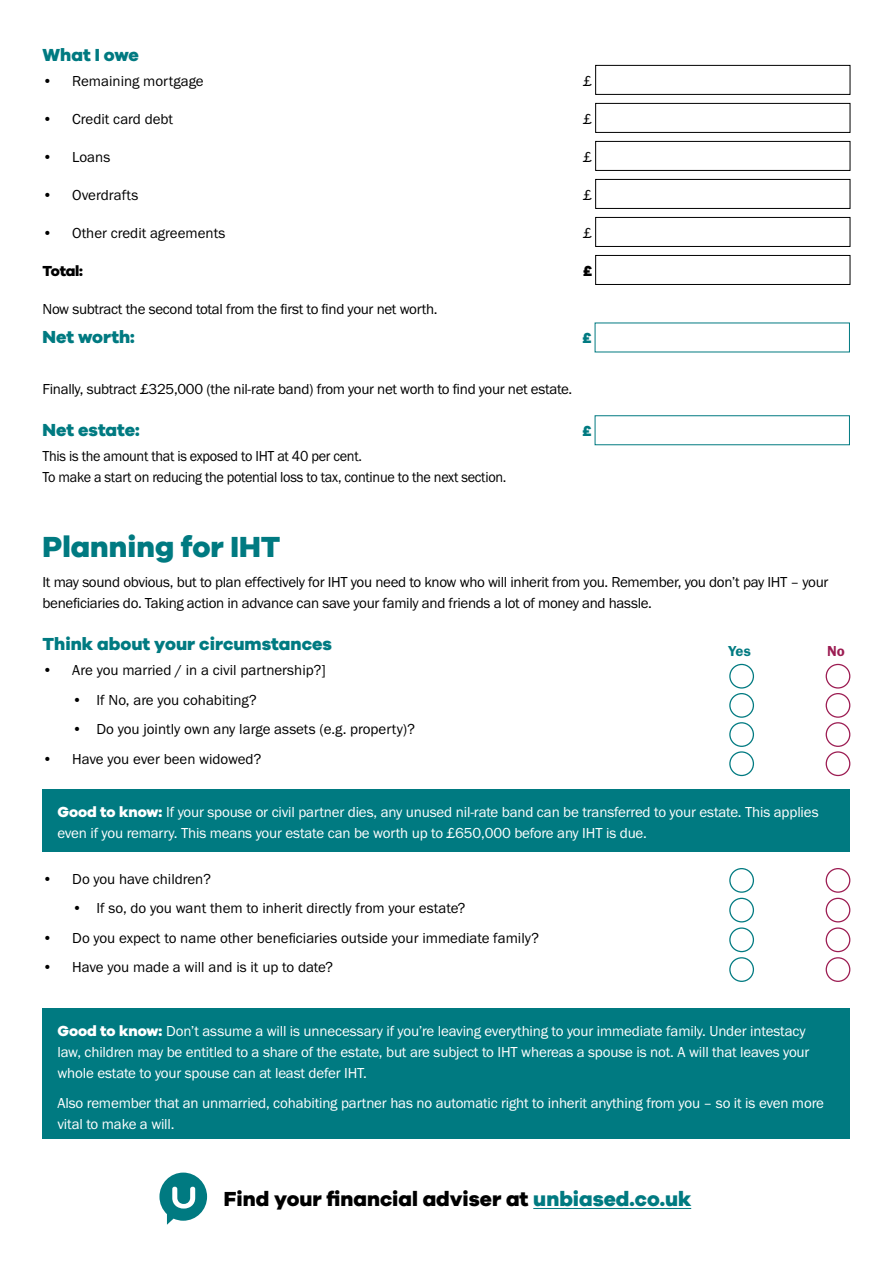
<style>
.page{position:relative;width:893px;height:1263px;background:#fff}
.page>*{position:absolute;margin:0;border:0;box-sizing:border-box;transform-origin:0 0}
.t1{font:800 30px "Galano Grotesque";color:#007a81}
.t2{font:800 21px "Galano Grotesque";color:#000}
.t3{font:800 18px "Galano Grotesque";color:#007a81}
.t4{font:15px/21px "Franklin Gothic URW Boo";letter-spacing:-.01em;color:#fff}
.t5{font:15px/21px "Franklin Gothic URW Boo";letter-spacing:-.02em;color:#000}
.t6{font:15px "Franklin Gothic URW Boo";color:#000}
.t7{font:15px/21px "Franklin Gothic URW Boo";letter-spacing:-.02em;color:#000;scale:.95 1}
.t8{font:800 15px "Galano Grotesque";letter-spacing:-.025em;color:#000}
.t9{font:15px "Franklin Gothic URW Dem";color:#007a81}
.t10{font:800 15px "Galano Grotesque";color:#007a81}
.t11{font:15px "Franklin Gothic URW Dem";color:#9c1c52}
.s1{font-family:"Galano Grotesque";font-weight:800}
.s2{color:#007a81}
</style>
<div class="page">
<svg style="left:159px;top:1172px;width:48px;height:53px"></svg>
<hr style="left:533px;top:1208px;width:158px;height:1px;background:#007a81">
<div style="left:595px;top:65px;width:255px;height:30px;border:1px solid #000"></div>
<div style="left:595px;top:103px;width:255px;height:30px;border:1px solid #000"></div>
<div style="left:595px;top:141px;width:255px;height:30px;border:1px solid #000"></div>
<div style="left:595px;top:179px;width:255px;height:30px;border:1px solid #000"></div>
<div style="left:595px;top:217px;width:255px;height:30px;border:1px solid #000"></div>
<div style="left:595px;top:255px;width:255px;height:30px;border:1px solid #000"></div>
<div style="left:43px;top:789px;width:807px;height:63px;background:#007a81"></div>
<div style="left:729px;top:664px;width:25px;height:25px;border:1px solid #007a81;border-radius:50%"></div>
<div style="left:826px;top:664px;width:24px;height:25px;border:1px solid #9c1c52;border-radius:50%"></div>
<div style="left:729px;top:693px;width:25px;height:25px;border:1px solid #007a81;border-radius:50%"></div>
<div style="left:826px;top:693px;width:24px;height:25px;border:1px solid #9c1c52;border-radius:50%"></div>
<div style="left:729px;top:868px;width:25px;height:25px;border:1px solid #007a81;border-radius:50%"></div>
<div style="left:826px;top:868px;width:24px;height:25px;border:1px solid #9c1c52;border-radius:50%"></div>
<div style="left:729px;top:722px;width:25px;height:25px;border:1px solid #007a81;border-radius:50%"></div>
<div style="left:826px;top:722px;width:24px;height:25px;border:1px solid #9c1c52;border-radius:50%"></div>
<div style="left:729px;top:898px;width:25px;height:24px;border:1px solid #007a81;border-radius:50%"></div>
<div style="left:826px;top:898px;width:24px;height:24px;border:1px solid #9c1c52;border-radius:50%"></div>
<div style="left:729px;top:751px;width:25px;height:25px;border:1px solid #007a81;border-radius:50%"></div>
<div style="left:826px;top:751px;width:24px;height:25px;border:1px solid #9c1c52;border-radius:50%"></div>
<div style="left:729px;top:927px;width:25px;height:25px;border:1px solid #007a81;border-radius:50%"></div>
<div style="left:826px;top:927px;width:24px;height:25px;border:1px solid #9c1c52;border-radius:50%"></div>
<div style="left:729px;top:957px;width:25px;height:25px;border:1px solid #007a81;border-radius:50%"></div>
<div style="left:826px;top:957px;width:24px;height:25px;border:1px solid #9c1c52;border-radius:50%"></div>
<div style="left:43px;top:1008px;width:807px;height:131px;background:#007a81"></div>
<p class="t3" style="left:43px;top:43px;width:98px">What I owe</p>
<p class="t6" style="left:43px;top:71px;width:163px">• Remaining mortgage</p>
<p class="t5" style="left:583px;top:70px;width:10px">£</p>
<p class="t6" style="left:43px;top:109px;width:132px">• Credit card debt</p>
<p class="t5" style="left:583px;top:108px;width:10px">£</p>
<p class="t5" style="left:43px;top:146px;width:69px">• Loans</p>
<p class="t5" style="left:583px;top:146px;width:10px">£</p>
<p class="t6" style="left:43px;top:185px;width:97px">• Overdrafts</p>
<p class="t5" style="left:583px;top:184px;width:10px">£</p>
<p class="t6" style="left:43px;top:223px;width:184px">• Other credit agreements</p>
<p class="t5" style="left:583px;top:222px;width:10px">£</p>
<p class="t8" style="left:43px;top:261px;width:42px">Total:</p>
<p class="t8" style="left:583px;top:261px;width:10px">£</p>
<p class="t5" style="left:43px;top:298px;width:397px">Now subtract the second total from the first to find your net worth.</p>
<p class="t3" style="left:43px;top:326px;width:94px">Net worth:</p>
<p class="t10" style="left:583px;top:329px;width:10px">£</p>
<p class="t5" style="left:43px;top:378px;width:531px">Finally, subtract £325,000 (the nil-rate band) from your net worth to find your net estate.</p>
<p class="t3" style="left:43px;top:419px;width:99px">Net estate:</p>
<p class="t10" style="left:583px;top:422px;width:10px">£</p>
<p class="t7" style="left:43px;top:446px;width:490px">This is the amount that is exposed to IHT at 40 per cent.<br>To make a start on reducing the potential loss to tax, continue to the next section.</p>
<h1 class="t1" style="left:43px;top:528px;width:239px">Planning for IHT</h1>
<p class="t5" style="left:43px;top:571px;width:787px">It may sound obvious, but to plan effectively for IHT you need to know who will inherit from you. Remember, you don’t pay IHT – your beneficiaries do. Taking action in advance can save your family and friends a lot of money and hassle.</p>
<p class="t3" style="left:43px;top:633px;width:291px">Think about your circumstances</p>
<p class="t6" style="left:43px;top:661px;width:285px">• Are you married / in a civil partnership?]</p>
<p class="t6" style="left:72px;top:691px;width:186px">• If No, are you cohabiting?</p>
<p class="t6" style="left:72px;top:720px;width:344px">• Do you jointly own any large assets (e.g. property)?</p>
<p class="t5" style="left:43px;top:748px;width:220px">• Have you ever been widowed?</p>
<p class="t4" style="left:57px;top:801px;width:763px"><span class="s1">Good to know:</span> If your spouse or civil partner dies, any unused nil-rate band can be transferred to your estate. This applies even if you remarry. This means your estate can be worth up to £650,000 before any IHT is due.</p>
<p class="t6" style="left:43px;top:869px;width:170px">• Do you have children?</p>
<p class="t6" style="left:72px;top:899px;width:395px">• If so, do you want them to inherit directly from your estate?</p>
<p class="t6" style="left:43px;top:928px;width:498px">• Do you expect to name other beneficiaries outside your immediate family?</p>
<p class="t6" style="left:43px;top:958px;width:292px">• Have you made a will and is it up to date?</p>
<p class="t9" style="left:728px;top:642px;width:24px">Yes</p>
<p class="t11" style="left:827px;top:642px;width:19px">No</p>
<p class="t4" style="left:57px;top:1020px;width:754px"><span class="s1">Good to know:</span> Don’t assume a will is unnecessary if you’re leaving everything to your immediate family. Under intestacy law, children may be entitled to a share of the estate, but are subject to IHT whereas a spouse is not. A will that leaves your whole estate to your spouse can at least defer IHT.</p>
<p class="t4" style="left:57px;top:1092px;width:768px">Also remember that an unmarried, cohabiting partner has no automatic right to inherit anything from you – so it is even more vital to make a will.</p>
<h2 class="t2" style="left:224px;top:1186px;width:469px">Find your financial adviser at <span class="s2">unbiased.co.uk</span></h2>
</div>
